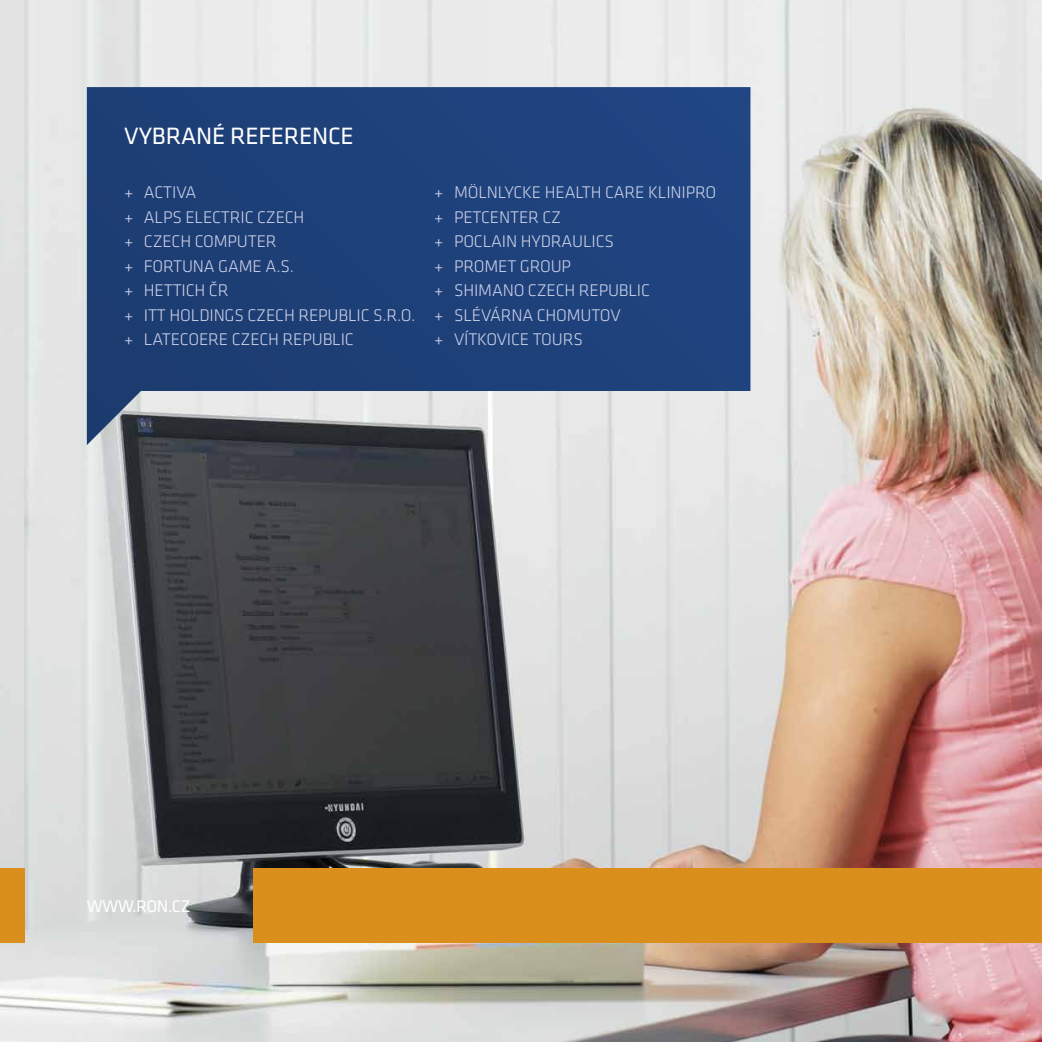
<style>
.page{position:relative;width:1042px;height:1042px;background:#fff}
.page>*{position:absolute;margin:0;border:0;box-sizing:border-box;transform-origin:0 0}
.t1{font:24.5px "Klavika";letter-spacing:-.01em;color:#fff}
.t2{font:300 17.5px/24.5px "Klavika";letter-spacing:-.01em;color:#cfd3e9}
.t3{font:17.5px "Klavika";letter-spacing:-.025em;color:#fff}
</style>
<div class="page">
<img style="left:0;top:0;width:1042px;height:1042px">
<div style="left:0;top:868px;width:25px;height:75px;background:#da8e1b"></div>
<div style="left:253px;top:868px;width:789px;height:75px;background:#da8e1b"></div>
<svg style="left:87px;top:87px;width:663px;height:358px;background:#345283"></svg>
<h1 class="t1" style="left:124px;top:122px;width:227px">VYBRANÉ REFERENCE</h1>
<p class="t2" style="left:124px;top:180px;width:71px">+ ACTIVA<br>+ ALPSELECTRIC</p>
<p class="t2" style="left:257px;top:205px;width:29px">CZECH</p>
<p class="t2" style="left:124px;top:229px;width:49px">+ CZECH</p>
<p class="t2" style="left:195px;top:229px;width:53px">COMPUTER</p>
<p class="t2" style="left:124px;top:254px;width:31px">+ FORTU</p>
<p class="t2" style="left:193px;top:254px;width:102px">NA GAME A.S.</p>
<p class="t2" style="left:124px;top:278px;width:30px">+ HETTICH</p>
<p class="t2" style="left:124px;top:278px;width:293px;text-indent:85px">ČR<br>+ ITT HOLDINGS CZECH REPUBLIC S.R.O. + LATECOERE</p>
<p class="t2" style="left:232px;top:327px;width:29px">CZECH</p>
<p class="t2" style="left:283px;top:327px;width:39px">REPUBLIC</p>
<p class="t2" style="left:434px;top:180px;width:89px">+ MÖLNLYCKE</p>
<p class="t2" style="left:545px;top:180px;width:10px">HEALTH</p>
<p class="t2" style="left:605px;top:180px;width:11px">CARE</p>
<p class="t2" style="left:648px;top:180px;width:58px">KLINIPRO</p>
<p class="t2" style="left:434px;top:205px;width:39px">+ PETCE</p>
<p class="t2" style="left:499px;top:205px;width:22px">NTER</p>
<p class="t2" style="left:542px;top:205px;width:20px">CZ</p>
<p class="t2" style="left:434px;top:229px;width:39px">+ POCLAI</p>
<p class="t2" style="left:434px;top:229px;width:127px;text-indent:72px">N HYDRAULICS +PROMET GROU</p>
<p class="t2" style="left:561px;top:254px;width:11px">P</p>
<p class="t2" style="left:434px;top:278px;width:122px">+ SHIMANO CZECH</p>
<p class="t2" style="left:434px;top:278px;width:183px;text-indent:145px">REPUBLIC + SLÉVÁRNACHOMUTOV<br>+ VÍTKOVICE</p>
<p class="t2" style="left:533px;top:327px;width:11px">TOURS</p>
<p class="t3" style="left:87px;top:897px;width:105px">WWW.RON.CZ</p>
</div>
